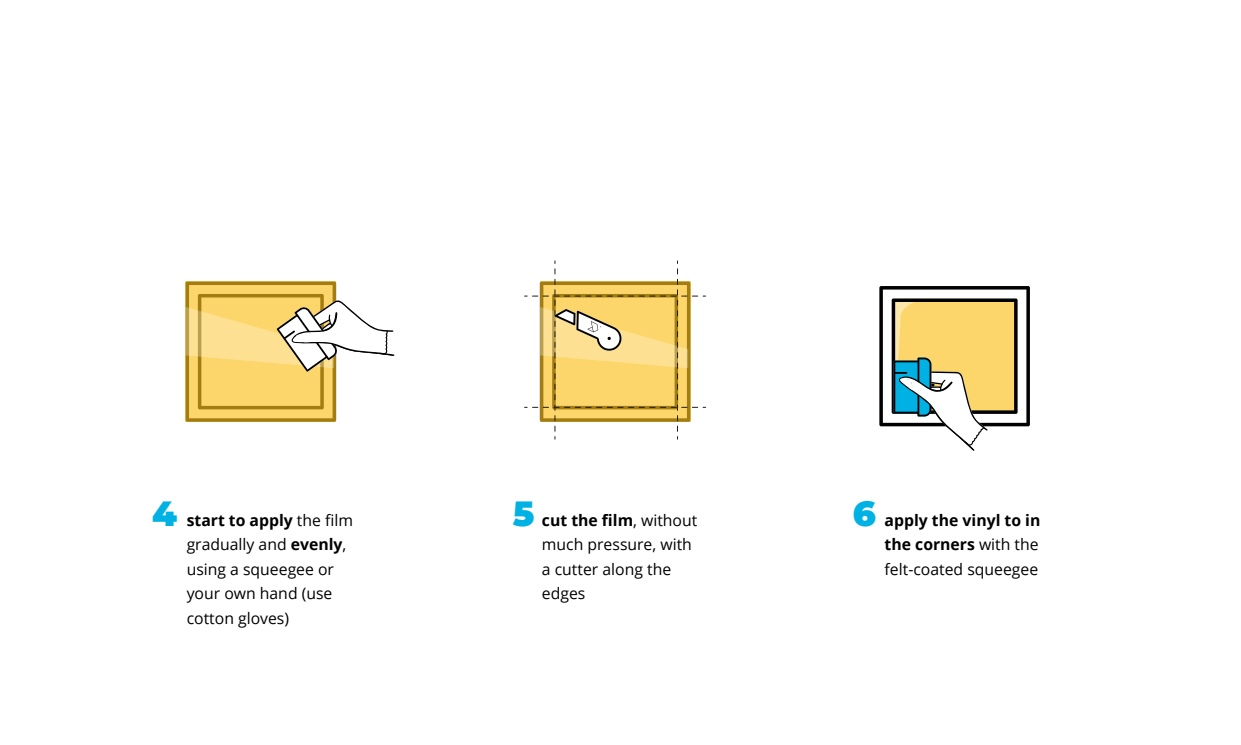
<style>
.page{position:relative;width:1241px;height:745px;background:#fff}
.page>*{position:absolute;margin:0;border:0;box-sizing:border-box;transform-origin:0 0}
.t1{font:900 35px "Montserrat Alternates";color:#00b2e4}
.t2{font:15.75px/24.5px "Open Sans";color:#000}
.t3{font:700 15.75px/24.5px "Open Sans";color:#000;text-align:justify}
.s1{font-weight:400}
.s2{font-weight:700}
</style>
<div class="page">
<svg style="left:524px;top:261px;width:173px;height:178px"></svg>
<svg style="left:185px;top:281px;width:209px;height:140px"></svg>
<svg style="left:879px;top:286px;width:150px;height:164px"></svg>
<h1 class="t1" style="left:152px;top:487px;width:26px">4</h1>
<h1 class="t1" style="left:852px;top:487px;width:25px">6</h1>
<p class="t3" style="left:187px;top:507px;width:168px">start to apply <span class="s1">the film</span></p>
<h1 class="t1" style="left:513px;top:487px;width:23px">5</h1>
<p class="t2" style="left:187px;top:531px;width:161px">gradually and <span class="s2">evenly</span>, using a squeegee or your own hand (use cotton gloves)</p>
<p class="t2" style="left:542px;top:507px;width:157px"><span class="s2">cut the film</span>, without much pressure, with a cutter along the edges</p>
<p class="t3" style="left:884px;top:507px;width:157px">apply the vinyl to in the corners <span class="s1">with the felt-coated squeegee</span></p>
</div>
